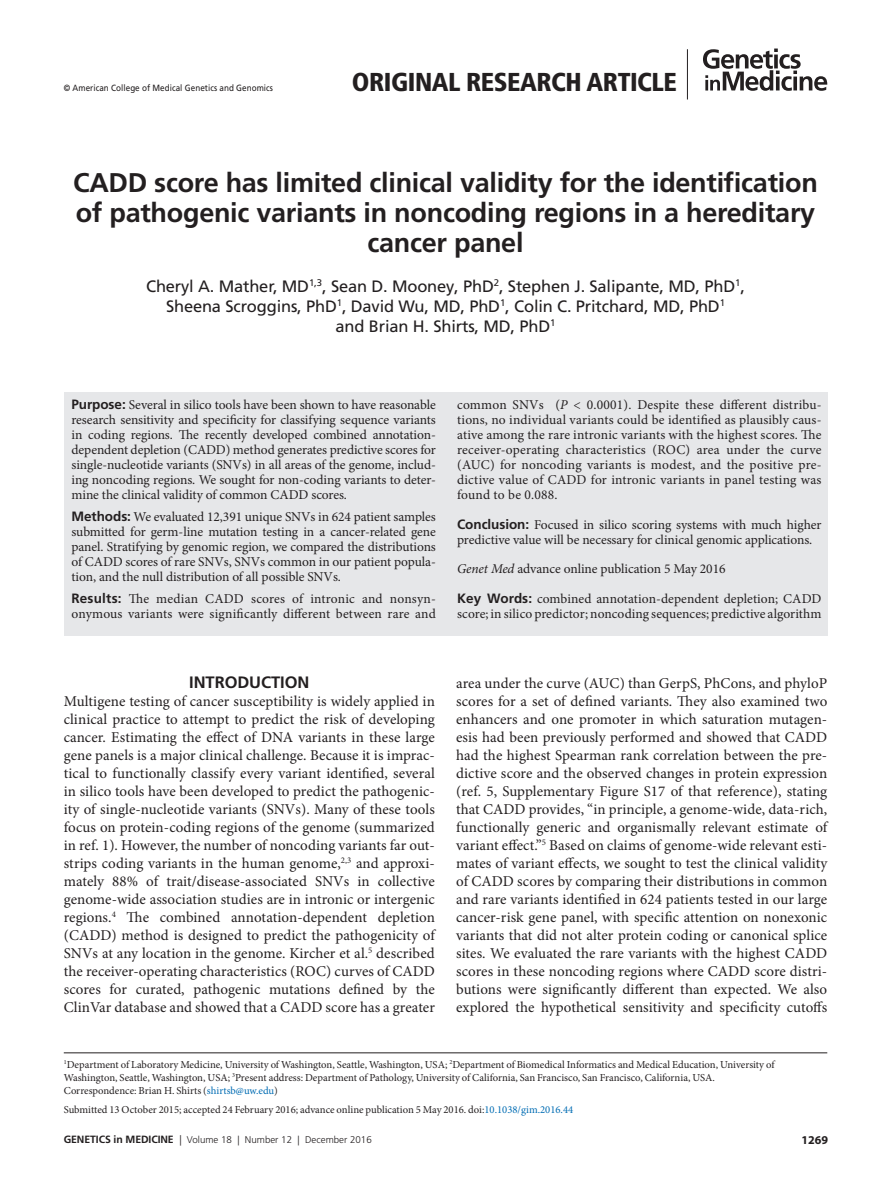
<style>
.page{position:relative;width:893px;height:1187px;background:#fff}
.page>*{position:absolute;margin:0;border:0;box-sizing:border-box;transform-origin:0 0}
.t1{font:700 27px/30px "Frutiger LT Pro";letter-spacing:-.01em;color:#231f20;text-align:center}
.t2{font:900 condensed 25.8px "Frutiger LT Pro";letter-spacing:-.02em;color:#231f20}
.t3{font:16.5px/19.8px "Frutiger LT Pro";letter-spacing:-.01em;color:#231f20;text-align:center}
.t4{font:700 16.5px "Frutiger LT Pro";letter-spacing:-.005em;color:#231f20}
.t5{font:15px/18px "Minion Pro";letter-spacing:.005em;color:#231f20;text-align:justify}
.t6{font:13.5px/15px "Minion Pro";color:#231f20;text-align:justify}
.t7{font:700 12px "Myriad Pro";color:#231f20}
.t8{font:10.65px/12.9px "Minion Pro";color:#231f20}
.t9{font:700 10.5px "Frutiger LT Pro";letter-spacing:-.01em;color:#231f20}
.t10{font:300 9.75px "Frutiger LT Pro";color:#231f20}
.t11{font:9px "Frutiger LT Pro";letter-spacing:.005em;color:#231f20;scale:.9 1}
.s1{font-family:"Frutiger LT Pro";font-weight:700}
.s2{font-style:italic}
.s3{color:#006cb3}
.s4{font-weight:700;font-size:10.5px}
.s5{font-size:10.5px}
</style>
<div class="page">
<hr style="left:687px;top:49px;width:1px;height:50px;background:#231f20">
<svg style="left:703px;top:49px;width:124px;height:42px"></svg>
<div style="left:65px;top:392px;width:763px;height:243px;background:#e6e7e9"></div>
<hr style="left:64px;top:1052px;width:763px;height:1px;background:#231f20">
<p class="t11" style="left:64px;top:82px;width:234px">© American College of Medical Genetics and Genomics</p>
<h2 class="t2" style="left:352px;top:66px;width:326px">ORIGINAL RESEARCH ARTICLE</h2>
<h1 class="t1" style="left:73px;top:167px;width:746px">CADD score has limited clinical validity for the identification of pathogenic variants in noncoding regions in a hereditary cancer panel</h1>
<p class="t3" style="left:146px;top:276px;width:600px">Cheryl A. Mather, MD<sup>1,3</sup>, Sean D. Mooney, PhD<sup>2</sup>, Stephen J. Salipante, MD, PhD<sup>1</sup>,<br>Sheena Scroggins, PhD<sup>1</sup>, David Wu, MD, PhD<sup>1</sup>, Colin C. Pritchard, MD, PhD<sup>1<br></sup>and Brian H. Shirts, MD, PhD<sup>1</sup></p>
<p class="t6" style="left:71px;top:397px;width:366px"><span class="s1">Purpose:</span> Several in silico tools have been shown to have reasonable research sensitivity and specificity for classifying sequence variants in coding regions. The recently developed combined annotation&shy;dependent depletion (CADD) method generates predictive scores for single-nucleotide variants (SNVs) in all areas of the genome, includ&shy;ing noncoding regions. We sought for non-coding variants to deter&shy;mine the clinical validity of common CADD scores.</p>
<p class="t6" style="left:71px;top:509px;width:366px"><span class="s1">Methods:</span> We evaluated 12,391 unique SNVs in 624 patient samples submitted for germ-line mutation testing in a cancer-related gene panel. Stratifying by genomic region, we compared the distributions of CADD scores of rare SNVs, SNVs common in our patient popula&shy;tion, and the null distribution of all possible SNVs.</p>
<p class="t6" style="left:71px;top:591px;width:366px"><span class="s1">Results:</span> The median CADD scores of intronic and nonsyn&shy;onymous variants were significantly different between rare and</p>
<p class="t6" style="left:457px;top:397px;width:366px">common SNVs (<span class="s2">P</span> &lt; 0.0001). Despite these different distribu&shy;tions, no individual variants could be identified as plausibly caus&shy;ative among the rare intronic variants with the highest scores. The receiver-operating characteristics (ROC) area under the curve (AUC) for noncoding variants is modest, and the positive pre&shy;dictive value of CADD for intronic variants in panel testing was found to be 0.088.</p>
<p class="t6" style="left:457px;top:517px;width:366px"><span class="s1">Conclusion:</span> Focused in silico scoring systems with much higher predictive value will be necessary for clinical genomic applications.</p>
<p class="t6" style="left:457px;top:561px;width:270px"><span class="s2">Genet Med</span> advance online publication 5 May 2016</p>
<p class="t6" style="left:457px;top:591px;width:366px"><span class="s1">Key Words:</span> combined annotation-dependent depletion; CADD score; in silico predictor; noncoding sequences; predictive algorithm</p>
<p class="t4" style="left:189px;top:672px;width:122px">INTRODUCTION</p>
<p class="t5" style="left:64px;top:692px;width:373px">Multigene testing of cancer susceptibility is widely applied in clinical practice to attempt to predict the risk of developing cancer. Estimating the effect of DNA variants in these large gene panels is a major clinical challenge. Because it is imprac&shy;tical to functionally classify every variant identified, several in silico tools have been developed to predict the pathogenic&shy;ity of single-nucleotide variants (SNVs). Many of these tools focus on protein-coding regions of the genome (summarized in ref. 1). However, the number of noncoding variants far out&shy;strips coding variants in the human genome,<sup>2,3</sup> and approxi&shy;mately 88% of trait/disease-associated SNVs in collective genome-wide association studies are in intronic or intergenic regions.<sup>4</sup> The combined annotation-dependent depletion (CADD) method is designed to predict the pathogenicity of SNVs at any location in the genome. Kircher et al.<sup>5</sup> described the receiver-operating characteristics (ROC) curves of CADD scores for curated, pathogenic mutations defined by the ClinVar database and showed that a CADD score has a greater</p>
<p class="t5" style="left:456px;top:674px;width:373px">area under the curve (AUC) than GerpS, PhCons, and phyloP scores for a set of defined variants. They also examined two enhancers and one promoter in which saturation mutagen&shy;esis had been previously performed and showed that CADD had the highest Spearman rank correlation between the pre&shy;dictive score and the observed changes in protein expression (ref. 5, Supplementary Figure S17 of that reference), stating that CADD provides, “in principle, a genome-wide, data-rich, functionally generic and organismally relevant estimate of variant effect.”<sup>5</sup> Based on claims of genome-wide relevant esti&shy;mates of variant effects, we sought to test the clinical validity of CADD scores by comparing their distributions in common and rare variants identified in 624 patients tested in our large cancer-risk gene panel, with specific attention on nonexonic variants that did not alter protein coding or canonical splice sites. We evaluated the rare variants with the highest CADD scores in these noncoding regions where CADD score distri&shy;butions were significantly different than expected. We also explored the hypothetical sensitivity and specificity cutoffs</p>
<p class="t8" style="left:64px;top:1057px;width:712px"><sup>1</sup>Department of Laboratory Medicine, University of Washington, Seattle, Washington, USA; <sup>2</sup>Department of Biomedical Informatics and Medical Education, University of<br>Washington, Seattle, Washington, USA; <sup>3</sup>Present address: Department of Pathology, University of California, San Francisco, San Francisco, California, USA.<br>Correspondence: Brian H. Shirts (<span class="s3">shirtsb@uw.edu</span>)</p>
<p class="t8" style="left:64px;top:1103px;width:511px">Submitted 13 October 2015; accepted 24 February 2016; advance online publication 5 May 2016. doi:<span class="s3">10.1038/gim.2016.44</span></p>
<p class="t9" style="left:64px;top:1133px;width:84px">Genetics in medicin</p>
<p class="t10" style="left:168px;top:1134px;width:205px"><span class="s4">e</span> <span class="s5">|</span> Volume 18 | Number 12 | December 2016</p>
<p class="t7" style="left:802px;top:1132px;width:28px">1269</p>
</div>
